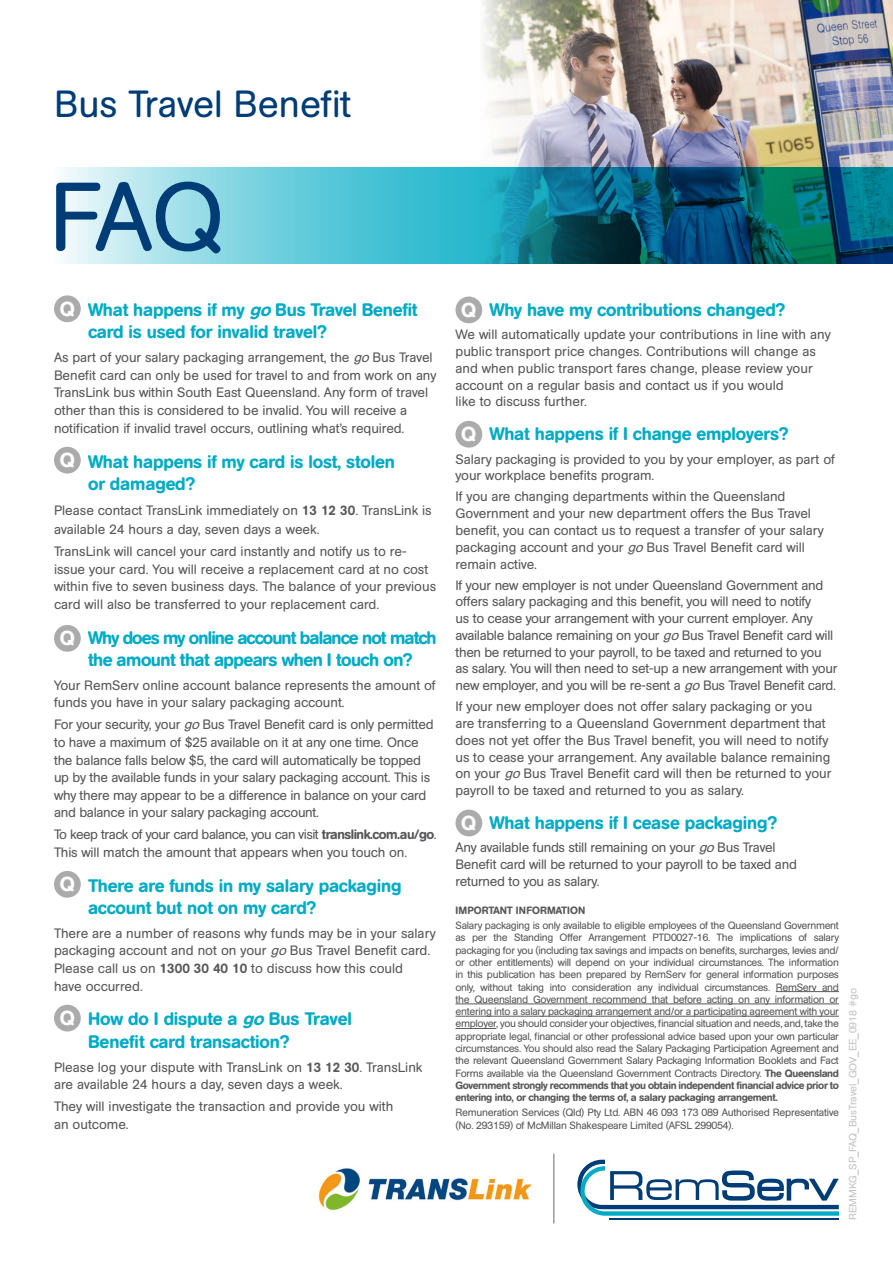
<style>
.page{position:relative;width:893px;height:1263px;background:#fff}
.page>*{position:absolute;margin:0;border:0;box-sizing:border-box;transform-origin:0 0}
.t1{font:96px "AG Book Rounded";color:#003c76}
.t2{font:37.5px "AG Book Rounded";color:#003c76}
.t3{font:500 20.1px "AG Book Rounded";color:#fff}
.Sub_Heading{font:500 18px/22px "AG Book Rounded";letter-spacing:-.01em;color:#00abc5}
.Sub_Heading-2{font:500 18px/22px "AG Book Rounded";letter-spacing:-.05em;color:#00abc5}
.Copy{font:13.5px/17.5px "AG Book Rounded";letter-spacing:-.005em;color:#58585a}
.Copy-2{font:13.5px/16.8px "AG Book Rounded";letter-spacing:-.025em;color:#58585a}
.t4{font:10.5px/12.3px "AG Book Rounded";letter-spacing:-.025em;color:#58585a;text-align:justify}
.T_Cs{font:10.5px "AG Book Rounded";letter-spacing:-.005em;color:#c2c3c5}
.T_Cs-2{font:500 10.5px "AG Book Rounded";letter-spacing:.005em;color:#58585a}
.s1{font-style:italic}
.s2{font-weight:500}
</style>
<div class="page">
<hr style="left:609px;top:1218px;width:230px;height:1px;background:#003c76">
<svg style="left:577px;top:1160px;width:262px;height:56px"></svg>
<img style="left:318px;top:1168px;width:214px;height:43px">
<hr style="left:553px;top:1154px;width:1px;height:69px;background:#707173">
<img style="left:484px;top:0;width:409px;height:167px">
<hr style="left:776px;top:991px;width:63px;height:1px;background:#58585a">
<hr style="left:455px;top:1004px;width:384px;height:1px;background:#58585a">
<hr style="left:455px;top:1016px;width:384px;height:1px;background:#58585a">
<hr style="left:455px;top:1028px;width:41px;height:1px;background:#58585a">
<div style="left:54px;top:295px;width:27px;height:27px;background:#ababac;border-radius:50%"></div>
<div style="left:54px;top:447px;width:27px;height:27px;background:#ababac;border-radius:50%"></div>
<div style="left:54px;top:625px;width:27px;height:27px;background:#ababac;border-radius:50%"></div>
<div style="left:54px;top:871px;width:27px;height:27px;background:#ababac;border-radius:50%"></div>
<div style="left:54px;top:1005px;width:27px;height:26px;background:#ababac;border-radius:50%"></div>
<div style="left:455px;top:297px;width:27px;height:26px;background:#ababac;border-radius:50%"></div>
<div style="left:455px;top:421px;width:27px;height:27px;background:#ababac;border-radius:50%"></div>
<div style="left:455px;top:810px;width:27px;height:26px;background:#ababac;border-radius:50%"></div>
<svg style="left:61px;top:167px;width:832px;height:97px;background:#419cad"></svg>
<p class="t2" style="left:54px;top:82px;width:299px">Bus Travel Benefit</p>
<p class="t1" style="left:49px;top:163px;width:178px">FAQ</p>
<h3 class="t3" style="left:60px;top:297px;width:17px">Q</h3>
<p class="Sub_Heading" style="left:88px;top:299px;width:331px">What happens if my <span class="s1">go</span>Bus Travel Benefit card is used for invalid travel?</p>
<p class="Copy" style="left:54px;top:349px;width:384px">As part of your salary packaging arrangement, the <span class="s1">go</span>Bus Travel Benefit card can only be used for travel to and from work on any TransLink bus within South East Queensland. Any form of travel other than this is considered to be invalid. You will receive a notification if invalid travel occurs, outlining what’s required.</p>
<p class="Sub_Heading" style="left:88px;top:450px;width:308px">What happens if my card is lost, stolen or damaged?</p>
<p class="Copy" style="left:54px;top:501px;width:379px;line-height:19px">Please contact TransLink immediately on <span class="s2">13 12 30</span>. TransLink is available 24 hours a day, seven days a week.</p>
<p class="Copy" style="left:54px;top:543px;width:384px">TransLink will cancel your card instantly and notify us to re&shy;issue your card. You will receive a replacement card at no cost within five to seven business days. The balance of your previous card will also be transferred to your replacement card.</p>
<p class="Sub_Heading-2" style="left:88px;top:626px;width:350px">Why does my online account balance not match the amount that appears when I touch on?</p>
<p class="Copy" style="left:54px;top:676px;width:383px">Your RemServ online account balance represents the amount of funds you have in your salary packaging account.</p>
<p class="Copy" style="left:54px;top:716px;width:381px">For your security, your <span class="s1">go</span>Bus Travel Benefit card is only permitted to have a maximum of $25 available on it at any one time. Once the balance falls below $5, the card will automatically be topped up by the available funds in your salary packaging account. This is why there may appear to be a difference in balance on your card and balance in your salary packaging account.</p>
<p class="Copy" style="left:54px;top:826px;width:384px">To keep track of your card balance, you can visit <span class="s2">translink.com.au/go</span>.<br>This will match the amount that appears when you touch on.</p>
<p class="Sub_Heading" style="left:88px;top:874px;width:315px">There are funds in my salary packaging account but not on my card?</p>
<p class="Copy" style="left:54px;top:924px;width:383px">There are a number of reasons why funds may be in your salary packaging account and not on your <span class="s1">go</span> Bus Travel Benefit card.<br>Please call us on <span class="s2">1300 30 40 10</span> to discuss how this could<br>have occurred.</p>
<p class="Sub_Heading" style="left:88px;top:1008px;width:265px">How do I dispute a <span class="s1">go</span>Bus Travel<br>Benefit card transaction?</p>
<p class="Copy" style="left:54px;top:1058px;width:370px">Please log your dispute with TransLink on <span class="s2">13 12 30</span>. TransLink are available 24 hours a day, seven days a week.</p>
<p class="Copy" style="left:54px;top:1097px;width:341px">They will investigate the transaction and provide you with an outcome.</p>
<h3 class="t3" style="left:60px;top:448px;width:17px">Q</h3>
<h3 class="t3" style="left:60px;top:626px;width:17px">Q</h3>
<h3 class="t3" style="left:60px;top:872px;width:17px">Q</h3>
<h3 class="t3" style="left:60px;top:1006px;width:17px">Q</h3>
<h3 class="t3" style="left:461px;top:298px;width:17px">Q</h3>
<p class="Sub_Heading" style="left:489px;top:299px;width:297px">Why have my contributions changed?</p>
<p class="Copy" style="left:455px;top:326px;width:377px;line-height:16.8px">We will automatically update your contributions in line with any public transport price changes. Contributions will change as and when public transport fares change, please review your account on a regular basis and contact us if you would<br>like to discuss further.</p>
<p class="Sub_Heading" style="left:489px;top:423px;width:301px">What happens if I change employers?</p>
<p class="Copy" style="left:455px;top:451px;width:381px;line-height:16.8px">Salary packaging is provided to you by your employer, as part of your workplace benefits program.</p>
<p class="Copy" style="left:455px;top:488px;width:370px;line-height:16.8px">If you are changing departments within the Queensland Government and your new department offers the Bus Travel benefit, you can contact us to request a transfer of your salary packaging account and your <span class="s1">go</span>Bus Travel Benefit card will remain active.</p>
<p class="Copy-2" style="left:455px;top:576px;width:383px">If your new employer is not under Queensland Government and offers salary packaging and this benefit, you will need to notify<br>us to cease your arrangement with your current employer. Any available balance remaining on your <span class="s1">go</span>Bus Travel Benefit card will then be returned to your payroll, to be taxed and returned to you as salary. You will then need to set-up a new arrangement with your new employer, and you will be re-sent a <span class="s1">go</span>Bus Travel Benefit card.</p>
<p class="Copy" style="left:455px;top:698px;width:378px;line-height:16.8px">If your new employer does not offer salary packaging or you are transferring to a Queensland Government department that does not yet offer the Bus Travel benefit, you will need to notify us to cease your arrangement. Any available balance remaining on your <span class="s1">go</span>Bus Travel Benefit card will then be returned to your payroll to be taxed and returned to you as salary.</p>
<p class="Sub_Heading" style="left:489px;top:812px;width:289px">What happens if I cease packaging?</p>
<p class="Copy" style="left:455px;top:839px;width:343px;line-height:16.8px">Any available funds still remaining on your <span class="s1">go</span>Bus Travel<br>Benefit card will be returned to your payroll to be taxed and returned to you as salary.</p>
<p class="T_Cs-2" style="left:455px;top:904px;width:131px">IMPORTANT INFORMATION</p>
<p class="t4" style="left:455px;top:919px;width:385px">Salary packaging is only available to eligible employees of the Queensland Government as per the Standing Offer Arrangement PTD0027-16. The implications of salary packaging for you (including tax savings and impacts on benefits, surcharges, levies and/ or other entitlements) will depend on your individual circumstances. The information in this publication has been prepared by RemServ for general information purposes only, without taking into consideration any individual circumstances. RemServ and the Queensland Government recommend that before acting on any information or entering into a salary packaging arrangement and/or a participating agreement with your employer, you should consider your objectives, financial situation and needs, and, take the appropriate legal, financial or other professional advice based upon your own particular circumstances. You should also read the Salary Packaging Participation Agreement and the relevant Queensland Government Salary Packaging Information Booklets and Fact Forms available via the Queensland Government Contracts Directory. <span class="s2">The Queensland Government strongly recommends that you obtain independent financial advice prior to entering into, or changing the terms of, a salary packaging arrangement.</span></p>
<p class="t4" style="left:455px;top:1106px;width:385px">Remuneration Services (Qld) Pty Ltd. ABN 46 093 173 089 Authorised Representative (No. 293159) of McMillan Shakespeare Limited (AFSL 299054).</p>
<h3 class="t3" style="left:461px;top:422px;width:17px">Q</h3>
<h3 class="t3" style="left:461px;top:811px;width:17px">Q</h3>
<p class="T_Cs" style="left:847px;top:1220px;width:234px;rotate:-90deg">REMMKG_SP_FAQ_BusTravel_GOV_EE_0918 #go</p>
</div>
